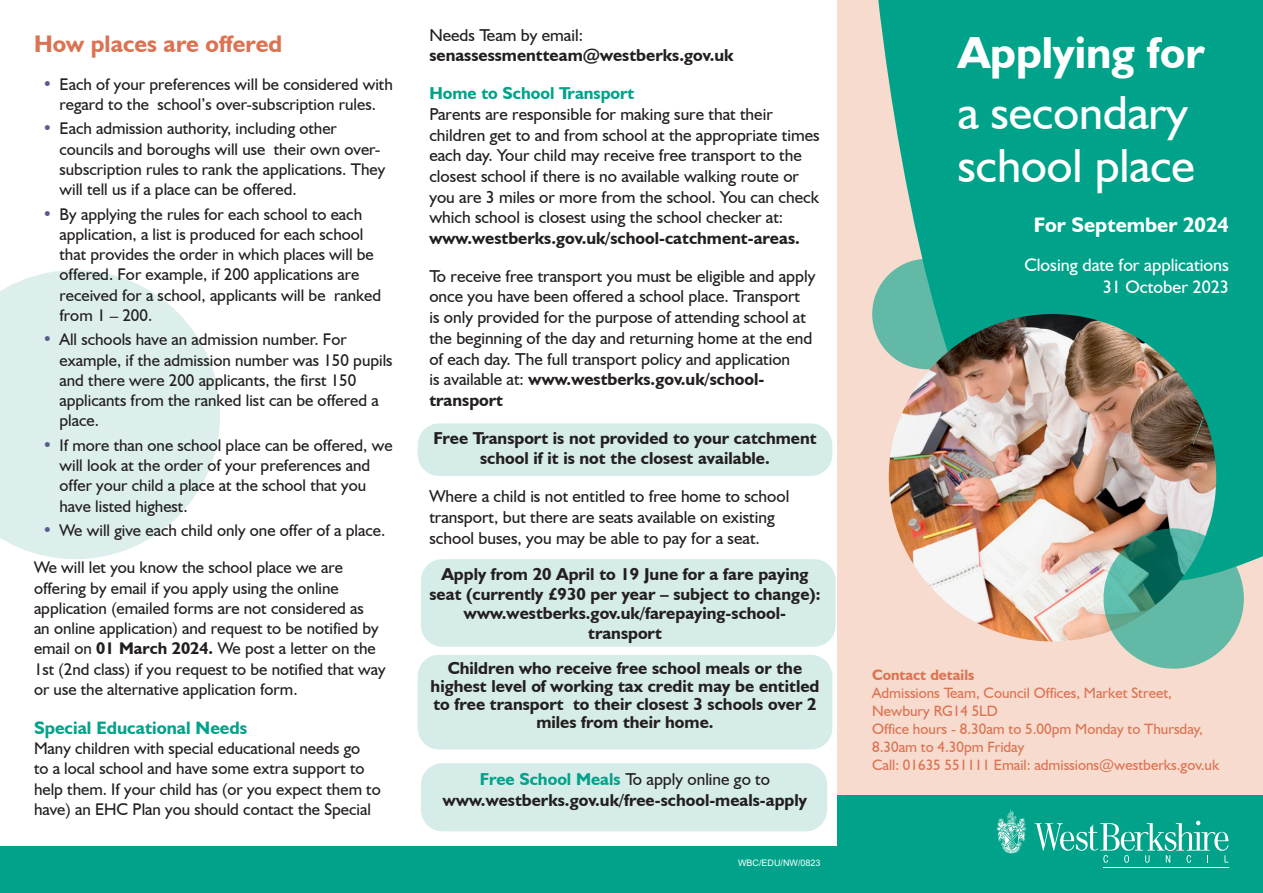
<style>
.page{position:relative;width:1263px;height:893px;background:#fff}
.page>*{position:absolute;margin:0;border:0;box-sizing:border-box;transform-origin:0 0}
.t1{font:48px/52.5px "Humanist 521 BT";color:#fff}
.t2{font:700 45px "Humanist 521 BT";color:#fff}
.t3{font:700 24px "Humanist 521 BT";color:#db7352}
.t4{font:700 21px "Humanist 521 BT";color:#fff}
.t5{font:18px/21.6px "Humanist 521 BT";color:#fff;text-align:right}
.t6{font:700 18px "Humanist 521 BT";color:#00a38a}
.t7{font:17.25px/20.7px "Humanist 521 BT";color:#231f20}
.t8{font:700 17.25px/20.7px "Humanist 521 BT";color:#231f20;text-align:center}
.t9{font:16.8px/20.2px "Humanist 521 BT";color:#231f20}
.t10{font:15px/18px "Humanist 521 BT";color:#db7352}
.t11{font:9px "Arial MT Std";color:#fff}
.s1{color:#595c8d}
.s2{font-weight:700}
.s3{font-weight:400}
.s4{font-weight:700;color:#00a38a}
.s5{color:#00a38a}
</style>
<div class="page">
<div style="left:418px;top:655px;width:414px;height:94px;background:#d6ece8;border-radius:21px"></div>
<div style="left:837px;top:0;width:426px;height:797px;background:#f6dbce"></div>
<svg style="left:0;top:270px;width:220px;height:289px;fill:#dcefec"></svg>
<svg style="left:877px;top:0;width:386px;height:626px;background:#1ba991"></svg>
<div style="left:837px;top:795px;width:426px;height:98px;background:#00a38a"></div>
<hr style="left:1103px;top:867px;width:125px;height:1px;background:#fff">
<svg style="left:1034px;top:821px;width:194px;height:42px"></svg>
<svg style="left:997px;top:809px;width:29px;height:44px"></svg>
<div style="left:0;top:846px;width:837px;height:47px;background:#00a38a"></div>
<svg style="left:872px;top:259px;width:111px;height:110px;background:#3db09a"></svg>
<img style="left:889px;top:314px;width:327px;height:327px;border-radius:164px">
<svg style="left:1103px;top:528px;width:141px;height:141px;background:#4ba895"></svg>
<div style="left:418px;top:423px;width:414px;height:53px;background:#d6ece8;border-radius:21px"></div>
<div style="left:421px;top:559px;width:414px;height:88px;background:#d6ece8;border-radius:21px"></div>
<div style="left:421px;top:763px;width:406px;height:68px;background:#d6ece8;border-radius:21px"></div>
<p class="t3" style="left:34px;top:29px;width:250px">How places are offered</p>
<p class="t9" style="left:43px;top:73px;width:352px;text-align:center"><span class="s1">•</span> Each of your preferences will be considered with regard to the school’s over-subscription rules.</p>
<p class="t9" style="left:60px;top:118px;width:327px;text-indent:-17px"><span class="s1">•</span> Each admission authority, including other councils and boroughs will use their own over&shy;subscription rules to rank the applications. They will tell us if a place can be offered.</p>
<p class="t9" style="left:60px;top:203px;width:323px;text-indent:-17px"><span class="s1">•</span> By applying the rules for each school to each application, a list is produced for each school that provides the order in which places will be offered. For example, if 200 applications are received for a school, applicants will be ranked from 1 – 200.</p>
<p class="t9" style="left:60px;top:329px;width:335px;text-indent:-17px"><span class="s1">•</span> All schools have an admission number. For example, if the admission number was 150 pupils and there were 200 applicants, the first 150 applicants from the ranked list can be offered a place.</p>
<p class="t9" style="left:60px;top:435px;width:335px;text-indent:-17px"><span class="s1">•</span> If more than one school place can be offered, we will look at the order of your preferences and offer your child a place at the school that you have listed highest.</p>
<p class="t9" style="left:43px;top:520px;width:344px"><span class="s1">•</span> We will give each child only one offer of a place.</p>
<p class="t9" style="left:34px;top:557px;width:353px">We will let you know the school place we are offering by email if you apply using the online application (emailed forms are not considered as<br>an online application) and request to be notified by email on <span class="s2">01 March 2024.</span> We post a letter on the 1st (2nd class) if you request to be notified that way or use the alternative application form.</p>
<p class="t6" style="left:34px;top:717px;width:215px">Special Educational Needs</p>
<p class="t9" style="left:34px;top:738px;width:348px">Many children with special educational needs go<br>to a local school and have some extra support to help them. If your child has (or you expect them to have) an EHC Plan you should contact the Special</p>
<p class="t8" style="left:429px;top:24px;width:306px;text-align:left"><span class="s3">Needs Team by email: </span>senassessmentteam@westberks.gov.uk</p>
<p class="t7" style="left:429px;top:83px;width:392px"><span class="s4">Home to School Transport<br></span>Parents are responsible for making sure that their children get to and from school at the appropriate times each day. Your child may receive free transport to the closest school if there is no available walking route or you are 3 miles or more from the school. You can check which school is closest using the school checker at: <span class="s2">www.westberks.gov.uk/school-catchment-areas.</span></p>
<p class="t7" style="left:429px;top:265px;width:387px">To receive free transport you must be eligible and apply once you have been offered a school place. Transport<br>is only provided for the purpose of attending school at the beginning of the day and returning home at the end of each day. The full transport policy and application<br>is available at: <span class="s2">www.westberks.gov.uk/school&shy;transport</span></p>
<p class="t8" style="left:433px;top:427px;width:385px">Free Transport is not provided to your catchment school if it is not the closest available.</p>
<p class="t7" style="left:429px;top:486px;width:361px">Where a child is not entitled to free home to school transport, but there are seats available on existing school buses, you may be able to pay for a seat.</p>
<p class="t8" style="left:429px;top:564px;width:392px;line-height:19.5px">Apply from 20 April to 19 June for a fare paying seat (currently £930 per year – subject to change): www.westberks.gov.uk/farepaying-school&shy;transport</p>
<p class="t8" style="left:431px;top:658px;width:390px;line-height:18px">Children who receive free school meals or the highest level of working tax credit may be entitled to free transport to their closest 3 schools over 2 miles from their home.</p>
<p class="t8" style="left:443px;top:769px;width:366px"><span class="s5">Free School Meals</span> <span class="s3">To apply online go to </span>www.westberks.gov.uk/free-school-meals-apply</p>
<p class="t11" style="left:738px;top:857px;width:84px">WBC/EDU/NW/0823</p>
<p class="t2" style="left:958px;top:25px;width:248px">Applying for</p>
<p class="t1" style="left:958px;top:86px;width:239px">a secondary school place</p>
<p class="t4" style="left:1034px;top:212px;width:197px">For September 2024</p>
<p class="t5" style="left:1024px;top:254px;width:206px">Closing date for applications<br>31 October 2023</p>
<p class="t10" style="left:872px;top:666px;width:349px"><span class="s2">Contact details<br></span>Admissions Team, Council Offices, Market Street, Newbury RG14 5LD<br>Office hours - 8.30am to 5.00pm Monday to Thursday, 8.30am to 4.30pm Friday<br>Call: 01635 551111 Email: admissions@westberks.gov.uk</p>
</div>
